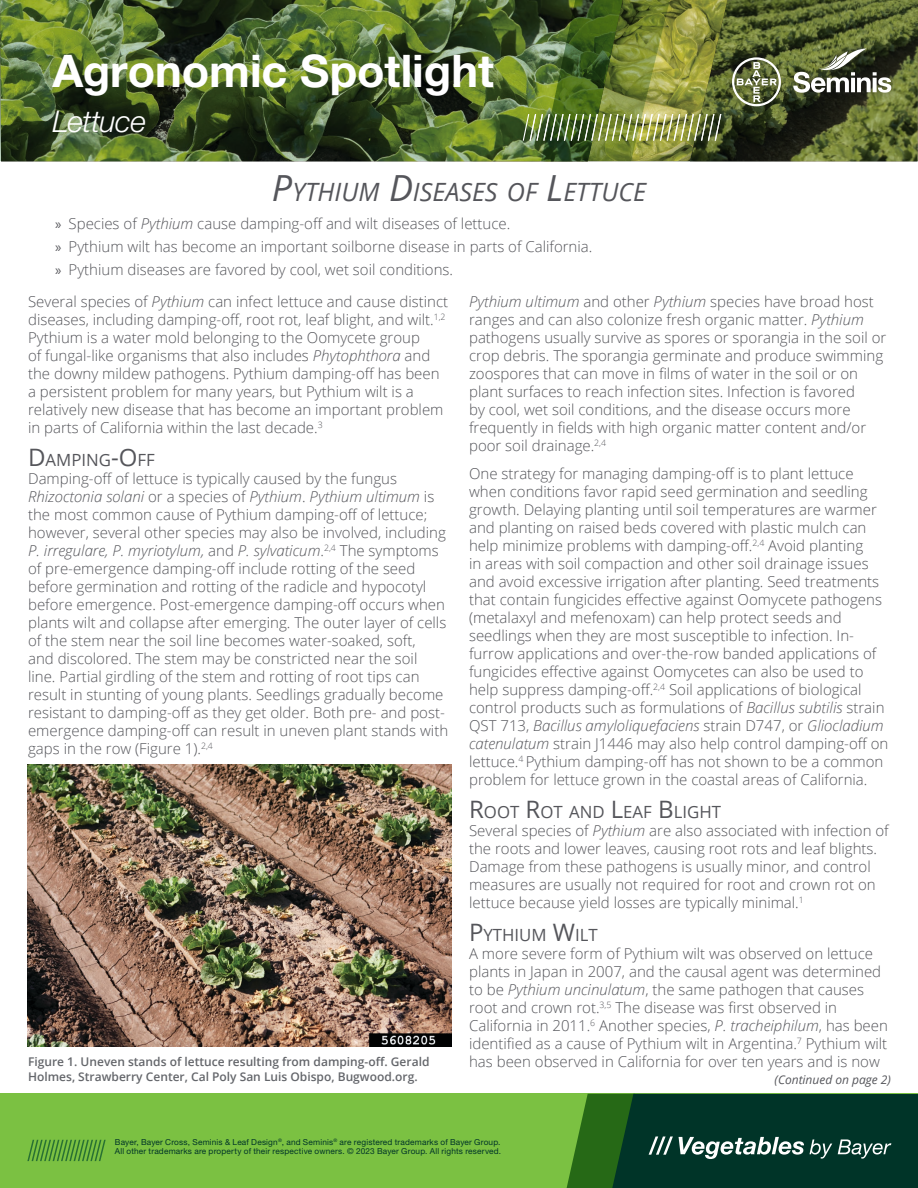
<style>
.page{position:relative;width:918px;height:1188px;background:#fff}
.page>*{position:absolute;margin:0;border:0;box-sizing:border-box;transform-origin:0 0}
.t1{font:700 45px "Helvetica Neue LT Std";color:#fff}
.t2{font:italic 300 30px "Helvetica Neue LT Std";letter-spacing:-.015em;color:#fff}
.t3{font:italic 25.2px "Open Sans";color:#55565b}
.t4{font:16.8px "Open Sans";color:#55565b}
.t5{font:300 15px/18px "Open Sans";color:#55565b}
.t6{font:600 12px/15px "Open Sans";color:#64666b}
.t7{font:italic 12px "Open Sans";color:#55565b}
.t8{font:8.25px/9.9px "Helvetica Neue LT Std";letter-spacing:.02em;color:#003428}
.s1{font-size:36px}
.s2{font-family:"Myriad Pro";font-weight:400}
.s3{font-style:italic}
.s4{font-size:24px}
</style>
<div class="page">
<div style="left:1px;top:1094px;width:917px;height:94px;background:#7bc142"></div>
<svg style="left:567px;top:1094px;width:351px;height:94px;background:#144830"></svg>
<svg style="left:27px;top:1140px;width:79px;height:21px"></svg>
<svg style="left:0;top:0;width:472px;height:161px;background:#475c28"></svg>
<img style="left:472px;top:0;width:446px;height:161px">
<img style="left:28px;top:765px;width:423px;height:282px">
<h1 class="t1" style="left:52px;top:43px;width:443px">Agronomic Spotlight</h1>
<h2 class="t2" style="left:52px;top:103px;width:95px">Lettuce</h2>
<h3 class="t3" style="left:272px;top:175px;width:376px"><span class="s1">P</span>YTHIUM <span class="s1">D</span>ISEASES OF <span class="s1">L</span>ETTUCE</h3>
<p class="t5" style="left:55px;top:211px;width:539px;line-height:23.2px"><span class="s2">»</span> Species of <span class="s3">Pythium</span> cause damping-off and wilt diseases of lettuce.<br><span class="s2">»</span> Pythium wilt has become an important soilborne disease in parts of California. <span class="s2">»</span> Pythium diseases are favored by cool, wet soil conditions.</p>
<p class="t5" style="left:28px;top:292px;width:422px">Several species of <span class="s3">Pythium</span> can infect lettuce and cause distinct diseases, including damping-off, root rot, leaf blight, and wilt.<sup>1,2<br></sup>Pythium is a water mold belonging to the Oomycete group<br>of fungal-like organisms that also includes <span class="s3">Phytophthora</span> and the downy mildew pathogens. Pythium damping-off has been a persistent problem for many years, but Pythium wilt is a relatively new disease that has become an important problem in parts of California within the last decade.<sup>3</sup></p>
<p class="t4" style="left:28px;top:448px;width:128px"><span class="s4">D</span>AMPING<span class="s4">-O</span>FF</p>
<p class="t5" style="left:28px;top:469px;width:422px">Damping-off of lettuce is typically caused by the fungus <span class="s3">Rhizoctonia solani</span> or a species of <span class="s3">Pythium</span>. <span class="s3">Pythium ultimum</span> is the most common cause of Pythium damping-off of lettuce; however, several other species may also be involved, including <span class="s3">P. irregulare, P. myriotylum,</span> and <span class="s3">P. sylvaticum</span>.<sup>2,4</sup> The symptoms of pre-emergence damping-off include rotting of the seed before germination and rotting of the radicle and hypocotyl before emergence. Post-emergence damping-off occurs when plants wilt and collapse after emerging. The outer layer of cells of the stem near the soil line becomes water-soaked, soft,<br>and discolored. The stem may be constricted near the soil line. Partial girdling of the stem and rotting of root tips can result in stunting of young plants. Seedlings gradually become resistant to damping-off as they get older. Both pre- and post&shy;emergence damping-off can result in uneven plant stands with gaps in the row (Figure 1).<sup>2,4</sup></p>
<p class="t5" style="left:469px;top:292px;width:419px"><span class="s3">Pythium ultimum</span> and other <span class="s3">Pythium</span> species have broad host ranges and can also colonize fresh organic matter. <span class="s3">Pythium </span>pathogens usually survive as spores or sporangia in the soil or crop debris. The sporangia germinate and produce swimming zoospores that can move in films of water in the soil or on plant surfaces to reach infection sites. Infection is favored<br>by cool, wet soil conditions, and the disease occurs more frequently in fields with high organic matter content and/or poor soil drainage.<sup>2,4</sup></p>
<p class="t5" style="left:469px;top:464px;width:421px">One strategy for managing damping-off is to plant lettuce when conditions favor rapid seed germination and seedling growth. Delaying planting until soil temperatures are warmer and planting on raised beds covered with plastic mulch can help minimize problems with damping-off.<sup>2,4</sup> Avoid planting<br>in areas with soil compaction and other soil drainage issues and avoid excessive irrigation after planting. Seed treatments that contain fungicides effective against Oomycete pathogens (metalaxyl and mefenoxam) can help protect seeds and seedlings when they are most susceptible to infection. In&shy;furrow applications and over-the-row banded applications of fungicides effective against Oomycetes can also be used to help suppress damping-off.<sup>2,4</sup> Soil applications of biological control products such as formulations of <span class="s3">Bacillus subtilis</span> strain QST 713, <span class="s3">Bacillus amyloliquefaciens</span> strain D747, or <span class="s3">Gliocladium catenulatum</span> strain J1446 may also help control damping-off on lettuce.<sup>4</sup> Pythium damping-off has not shown to be a common problem for lettuce grown in the coastal areas of California.</p>
<p class="t4" style="left:469px;top:801px;width:253px"><span class="s4">R</span>OOT <span class="s4">R</span>OT AND <span class="s4">L</span>EAF <span class="s4">B</span>LIGHT</p>
<p class="t5" style="left:469px;top:821px;width:421px">Several species of <span class="s3">Pythium</span> are also associated with infection of the roots and lower leaves, causing root rots and leaf blights.<br>Damage from these pathogens is usually minor, and control measures are usually not required for root and crown rot on lettuce because yield losses are typically minimal.<sup>1</sup></p>
<p class="t4" style="left:469px;top:924px;width:130px"><span class="s4">P</span>YTHIUM <span class="s4">W</span>ILT</p>
<p class="t5" style="left:469px;top:944px;width:420px">A more severe form of Pythium wilt was observed on lettuce plants in Japan in 2007, and the causal agent was determined to be <span class="s3">Pythium uncinulatum</span>, the same pathogen that causes root and crown rot.<sup>3,5</sup> The disease was first observed in California in 2011.<sup>6</sup> Another species, <span class="s3">P. tracheiphilum</span>, has been identified as a cause of Pythium wilt in Argentina.<sup>7</sup> Pythium wilt has been observed in California for over ten years and is now</p>
<p class="t7" style="left:775px;top:1071px;width:118px">(Continued on page 2)</p>
<p class="t6" style="left:28px;top:1054px;width:403px">Figure 1. Uneven stands of lettuce resulting from damping-off. Gerald<br>Holmes, Strawberry Center, Cal Poly San Luis Obispo, Bugwood.org.</p>
<p class="t8" style="left:115px;top:1137px;width:388px">Bayer, Bayer Cross, Seminis &amp; Leaf Design<sup>®</sup>, and Seminis<sup>®</sup> are registered trademarks of Bayer Group.<br>All other trademarks are property of their respective owners. © 2023 Bayer Group. All rights reserved.</p>
</div>
